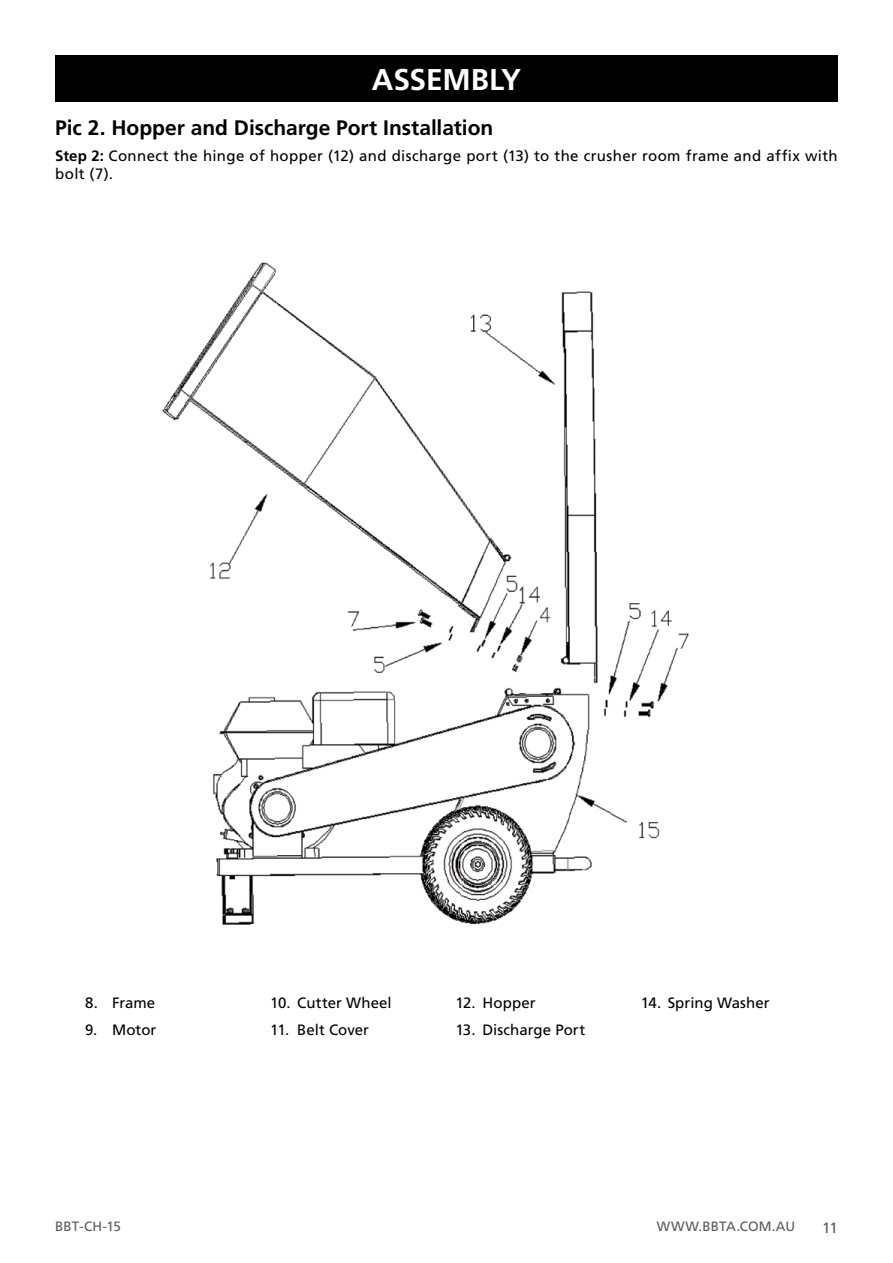
<style>
.page{position:relative;width:893px;height:1263px;background:#fff}
.page>*{position:absolute;margin:0;border:0;box-sizing:border-box;transform-origin:0 0}
.t1{font:700 30px "Frutiger LT Std";letter-spacing:-.005em;color:#fff}
.t2{font:700 21px "Frutiger LT Std";letter-spacing:-.005em;color:#000}
.t3{font:15px/18px "Frutiger LT Std";letter-spacing:.015em;color:#000}
.t4{font:15px "Frutiger LT Std";color:#58595b}
.t5{font:13.5px "Frutiger LT Std";letter-spacing:.005em;color:#58595b}
.s1{font-weight:700}
</style>
<div class="page">
<div style="left:55px;top:55px;width:783px;height:47px;background:#000"></div>
<img style="left:162px;top:262px;width:527px;height:663px">
<h1 class="t1" style="left:372px;top:62px;width:151px">ASSEMBLY</h1>
<h2 class="t2" style="left:55px;top:115px;width:439px">Pic 2. Hopper and Discharge Port Installation</h2>
<p class="t3" style="left:55px;top:147px;width:784px"><span class="s1">Step 2:</span> Connect the hinge of hopper (12) and discharge port (13) to the crusher room frame and affix with bolt (7).</p>
<p class="t3" style="left:85px;top:994px;width:72px">8. Frame</p>
<p class="t3" style="left:85px;top:1021px;width:73px">9. Motor</p>
<p class="t5" style="left:55px;top:1219px;width:67px">BBT-CH-15</p>
<p class="t3" style="left:270px;top:994px;width:123px">10. Cutter Wheel</p>
<p class="t3" style="left:270px;top:1021px;width:100px">11. Belt Cover</p>
<p class="t3" style="left:455px;top:994px;width:82px">12. Hopper</p>
<p class="t3" style="left:455px;top:1021px;width:131px">13. Discharge Port</p>
<p class="t3" style="left:641px;top:994px;width:131px">14. Spring Washer</p>
<p class="t5" style="left:657px;top:1219px;width:140px">WWW.BBTA.COM.AU</p>
<p class="t4" style="left:822px;top:1218px;width:17px">11</p>
</div>
